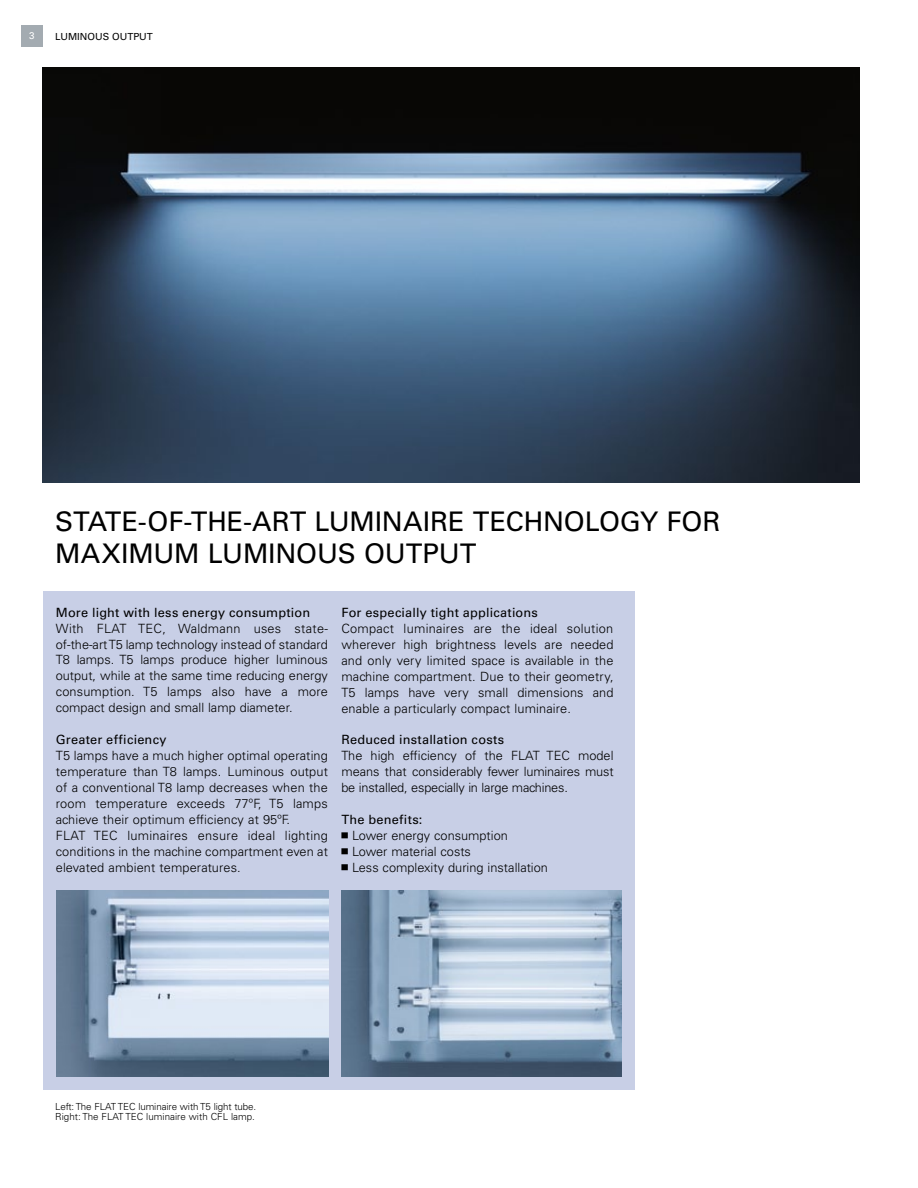
<style>
.page{position:relative;width:918px;height:1188px;background:#fff}
.page>*{position:absolute;margin:0;border:0;box-sizing:border-box;transform-origin:0 0}
.t1{font:27px "Univers LT Std";letter-spacing:-.01em;color:#000}
.t2{font:300 12.75px/15.9px "Univers LT Std";letter-spacing:.01em;color:#000;text-align:justify}
.t3{font:12.75px "Univers LT Std";letter-spacing:.015em;color:#000}
.t4{font:300 9.75px "Univers LT Std";letter-spacing:-.01em;color:#000}
.t5{font:9.75px "Univers LT Std";color:#000}
.t6{font:9.75px "Univers LT Std";color:#fff}
</style>
<div class="page">
<div style="left:21px;top:25px;width:22px;height:21px;background:#a3abb1"></div>
<div style="left:43px;top:591px;width:591px;height:498px;background:#c8cfe6"></div>
<img style="left:341px;top:890px;width:281px;height:186px">
<img style="left:56px;top:890px;width:272px;height:186px">
<div style="left:341px;top:832px;width:7px;height:6px;background:#000"></div>
<div style="left:341px;top:848px;width:7px;height:6px;background:#000"></div>
<div style="left:341px;top:864px;width:7px;height:6px;background:#000"></div>
<img style="left:43px;top:68px;width:817px;height:414px">
<p class="t6" style="left:29px;top:30px;width:7px">3</p>
<p class="t5" style="left:55px;top:31px;width:21px">Lumino</p>
<p class="t5" style="left:95px;top:31px;width:59px">us OUTPUT</p>
<h1 class="t1" style="left:55px;top:506px;width:35px">State</h1>
<h1 class="t1" style="left:138px;top:506px;width:71px">-of-the</h1>
<h1 class="t1" style="left:243px;top:506px;width:28px">-art</h1>
<h1 class="t1" style="left:314px;top:506px;width:52px">luminaire</h1>
<h1 class="t1" style="left:473px;top:506px;width:20px">technology</h1>
<h1 class="t1" style="left:666px;top:506px;width:18px">for</h1>
<h1 class="t1" style="left:55px;top:538px;width:20px">maxim</h1>
<h1 class="t1" style="left:154px;top:538px;width:109px">um lumino</h1>
<h1 class="t1" style="left:317px;top:538px;width:161px">us OUTPUT</h1>
<p class="t3" style="left:56px;top:605px;width:256px">More light with less energy consumption</p>
<p class="t2" style="left:56px;top:620px;width:274px">With FLAT TEC, Waldmann uses state&shy;of-the-art T5 lamp technology instead of standard T8 lamps. T5 lamps produce higher luminous output, while at the same time reducing energy consumption. T5 lamps also have a more compact design and small lamp diameter.</p>
<p class="t3" style="left:56px;top:732px;width:112px">Greater efficiency</p>
<p class="t2" style="left:56px;top:748px;width:274px;text-align:left">T5 lamps have a much higher optimal operating temperature than T8 lamps. Luminous output of a conventional T8 lamp decreases when the room temperature exceeds 77ºF, T5 lamps achieve their optimum efficiency at 95ºF.<br>FLAT TEC luminaires ensure ideal lighting conditions in the machine compartment even at elevated ambient temperatures.</p>
<p class="t3" style="left:341px;top:605px;width:198px">For especially tight applications</p>
<p class="t2" style="left:341px;top:620px;width:274px">Compact luminaires are the ideal solution wherever high brightness levels are needed and only very limited space is available in the machine compartment. Due to their geometry, T5 lamps have very small dimensions and enable a particularly compact luminaire.</p>
<p class="t3" style="left:341px;top:732px;width:164px">Reduced installation costs</p>
<p class="t2" style="left:341px;top:748px;width:274px">The high efficiency of the FLAT TEC model means that considerably fewer luminaires must be installed, especially in large machines.</p>
<p class="t3" style="left:341px;top:812px;width:82px">The benefits:</p>
<p class="t2" style="left:352px;top:828px;width:197px;text-align:left">Lower energy consumption<br>Lower material costs<br>Less complexity during installation</p>
<p class="t4" style="left:55px;top:1100px;width:51px">Left: The Flat</p>
<p class="t4" style="left:118px;top:1100px;width:140px">Tec luminaire with T5 light tube.</p>
<p class="t4" style="left:55px;top:1111px;width:58px">Right: The Flat</p>
<p class="t4" style="left:125px;top:1111px;width:131px">Tec luminaire with CFL lamp.</p>
</div>
